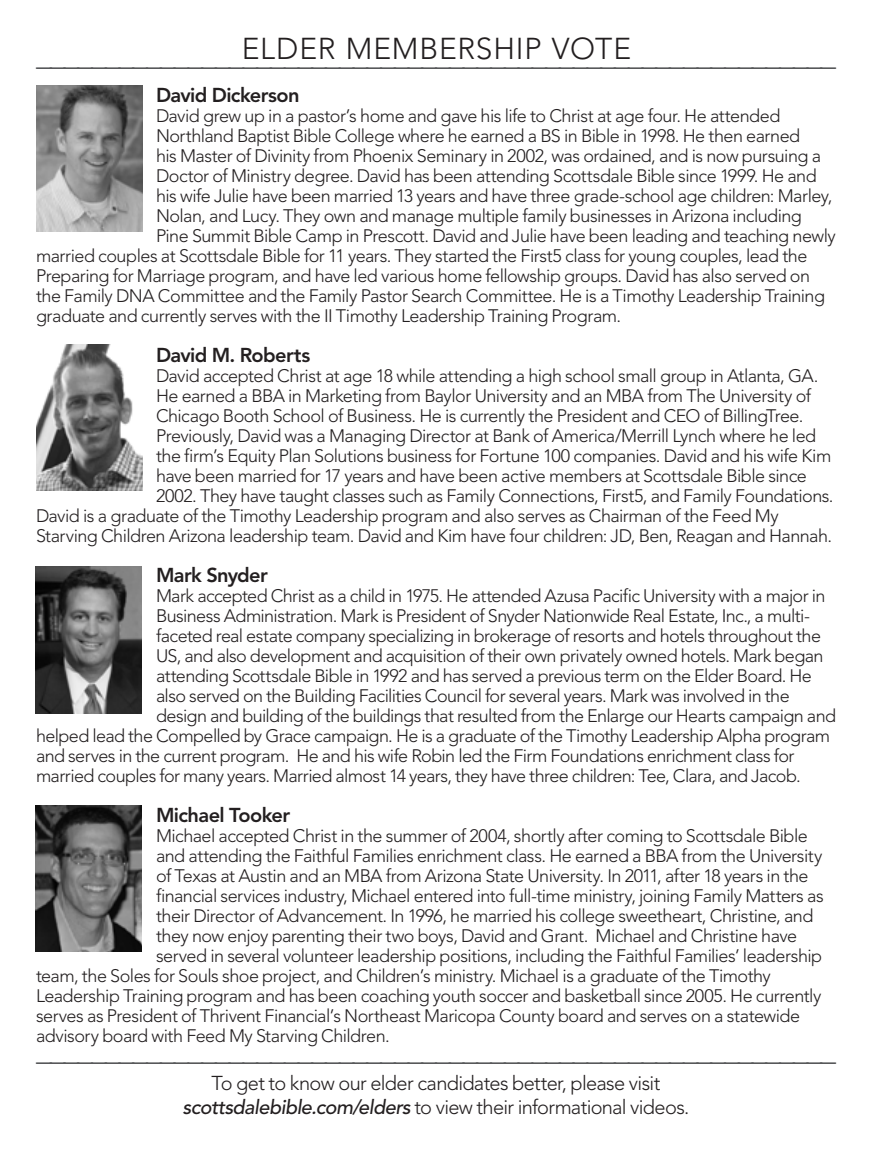
<style>
.page{position:relative;width:873px;height:1152px;background:#fff}
.page>*{position:absolute;margin:0;border:0;box-sizing:border-box;transform-origin:0 0}
.t1{font:300 32px "Avenir LT Std";color:#57585a}
.t2{font:300 30px "Avenir LT Std";letter-spacing:.025em;color:#231f20}
.t3{font:300 20px/24px "Avenir LT Std";letter-spacing:-.035em;color:#231f20;text-align:center}
.t4{font:800 20px "Avenir LT Std";letter-spacing:-.03em;color:#231f20}
.t5{font:300 18px "Avenir LT Std";letter-spacing:-.03em;color:#231f20}
.s1{font-weight:500;font-style:italic}
</style>
<div class="page">
<img style="left:36px;top:567px;width:106px;height:146px">
<img style="left:36px;top:85px;width:106px;height:147px">
<img style="left:36px;top:806px;width:106px;height:146px">
<img style="left:36px;top:345px;width:106px;height:146px">
<p class="t2" style="left:242px;top:31px;width:391px">ELDER MEMBERSHIP VOTE</p>
<p class="t4" style="left:156px;top:84px;width:145px">David Dickerson</p>
<p class="t5" style="left:156px;top:106px;width:626px">David grew up in a pastor’s home and gave his life to Christ at age four. He attended</p>
<p class="t5" style="left:156px;top:126px;width:646px">Northland Baptist Bible College where he earned a BS in Bible in 1998. He then earned</p>
<p class="t5" style="left:156px;top:146px;width:667px">his Master of Divinity from Phoenix Seminary in 2002, was ordained, and is now pursuing a</p>
<p class="t5" style="left:156px;top:166px;width:662px">Doctor of Ministry degree. David has been attending Scottsdale Bible since 1999. He and</p>
<p class="t5" style="left:156px;top:186px;width:678px">his wife Julie have been married 13 years and have three grade-school age children: Marley,</p>
<p class="t5" style="left:156px;top:206px;width:647px">Nolan, and Lucy. They own and manage multiple family businesses in Arizona including</p>
<p class="t5" style="left:156px;top:226px;width:681px">Pine Summit Bible Camp in Prescott. David and Julie have been leading and teaching newly</p>
<p class="t5" style="left:36px;top:246px;width:773px">married couples at Scottsdale Bible for 11 years. They started the First5 class for young couples, lead the</p>
<p class="t5" style="left:36px;top:266px;width:776px">Preparing for Marriage program, and have led various home fellowship groups. David has also served on</p>
<p class="t5" style="left:36px;top:286px;width:791px">the Family DNA Committee and the Family Pastor Search Committee. He is a Timothy Leadership Training</p>
<p class="t5" style="left:36px;top:306px;width:587px">graduate and currently serves with the II Timothy Leadership Training Program.</p>
<p class="t4" style="left:156px;top:344px;width:156px">David M. Roberts</p>
<p class="t5" style="left:156px;top:366px;width:664px">David accepted Christ at age 18 while attending a high school small group in Atlanta, GA.</p>
<p class="t5" style="left:156px;top:386px;width:657px">He earned a BBA in Marketing from Baylor University and an MBA from The University of</p>
<p class="t5" style="left:156px;top:406px;width:649px">Chicago Booth School of Business. He is currently the President and CEO of BillingTree.</p>
<p class="t5" style="left:156px;top:426px;width:662px">Previously, David was a Managing Director at Bank of America/Merrill Lynch where he led</p>
<p class="t5" style="left:156px;top:446px;width:677px">the firm’s Equity Plan Solutions business for Fortune 100 companies. David and his wife Kim</p>
<p class="t5" style="left:156px;top:466px;width:652px">have been married for 17 years and have been active members at Scottsdale Bible since</p>
<p class="t5" style="left:156px;top:486px;width:679px">2002. They have taught classes such as Family Connections, First5, and Family Foundations.</p>
<p class="t5" style="left:36px;top:506px;width:744px">David is a graduate of the Timothy Leadership program and also serves as Chairman of the Feed My</p>
<p class="t5" style="left:36px;top:526px;width:798px">Starving Children Arizona leadership team. David and Kim have four children: JD, Ben, Reagan and Hannah.</p>
<p class="t4" style="left:156px;top:564px;width:114px">Mark Snyder</p>
<p class="t5" style="left:156px;top:586px;width:671px">Mark accepted Christ as a child in 1975. He attended Azusa Pacific University with a major in</p>
<p class="t5" style="left:156px;top:606px;width:656px">Business Administration. Mark is President of Snyder Nationwide Real Estate, Inc., a multi-</p>
<p class="t5" style="left:156px;top:626px;width:667px">faceted real estate company specializing in brokerage of resorts and hotels throughout the</p>
<p class="t5" style="left:156px;top:646px;width:669px">US, and also development and acquisition of their own privately owned hotels. Mark began</p>
<p class="t5" style="left:156px;top:666px;width:657px">attending Scottsdale Bible in 1992 and has served a previous term on the Elder Board. He</p>
<p class="t5" style="left:156px;top:686px;width:635px">also served on the Building Facilities Council for several years. Mark was involved in the</p>
<p class="t5" style="left:156px;top:706px;width:682px">design and building of the buildings that resulted from the Enlarge our Hearts campaign and</p>
<p class="t5" style="left:36px;top:726px;width:796px">helped lead the Compelled by Grace campaign. He is a graduate of the Timothy Leadership Alpha program</p>
<p class="t5" style="left:36px;top:746px;width:760px">and serves in the current program. He and his wife Robin led the Firm Foundations enrichment class for</p>
<p class="t5" style="left:36px;top:766px;width:766px">married couples for many years. Married almost 14 years, they have three children: Tee, Clara, and Jacob.</p>
<p class="t4" style="left:156px;top:804px;width:136px">Michael Tooker</p>
<p class="t5" style="left:156px;top:826px;width:653px">Michael accepted Christ in the summer of 2004, shortly after coming to Scottsdale Bible</p>
<p class="t5" style="left:156px;top:846px;width:668px">and attending the Faithful Families enrichment class. He earned a BBA from the University</p>
<p class="t5" style="left:156px;top:866px;width:654px">of Texas at Austin and an MBA from Arizona State University. In 2011, after 18 years in the</p>
<p class="t5" style="left:156px;top:886px;width:669px">financial services industry, Michael entered into full-time ministry, joining Family Matters as</p>
<p class="t5" style="left:156px;top:906px;width:659px">their Director of Advancement. In 1996, he married his college sweetheart, Christine, and</p>
<p class="t5" style="left:156px;top:926px;width:643px">they now enjoy parenting their two boys, David and Grant. Michael and Christine have</p>
<p class="t5" style="left:156px;top:946px;width:668px">served in several volunteer leadership positions, including the Faithful Families’ leadership</p>
<p class="t5" style="left:36px;top:966px;width:736px">team, the Soles for Souls shoe project, and Children’s ministry. Michael is a graduate of the Timothy</p>
<p class="t5" style="left:36px;top:986px;width:787px">Leadership Training program and has been coaching youth soccer and basketball since 2005. He currently</p>
<p class="t5" style="left:36px;top:1006px;width:766px">serves as President of Thrivent Financial’s Northeast Maricopa County board and serves on a statewide</p>
<p class="t5" style="left:36px;top:1026px;width:355px">advisory board with Feed My Starving Children.</p>
<p class="t1" style="left:36px;top:1030px;width:802px">__________________________________________________________</p>
<p class="t3" style="left:183px;top:1071px;width:508px">To get to know our elder candidates better, please visit <span class="s1">scottsdalebible.com/elders</span> to view their informational videos.</p>
<p class="t1" style="left:36px;top:35px;width:802px">__________________________________________________________</p>
</div>
